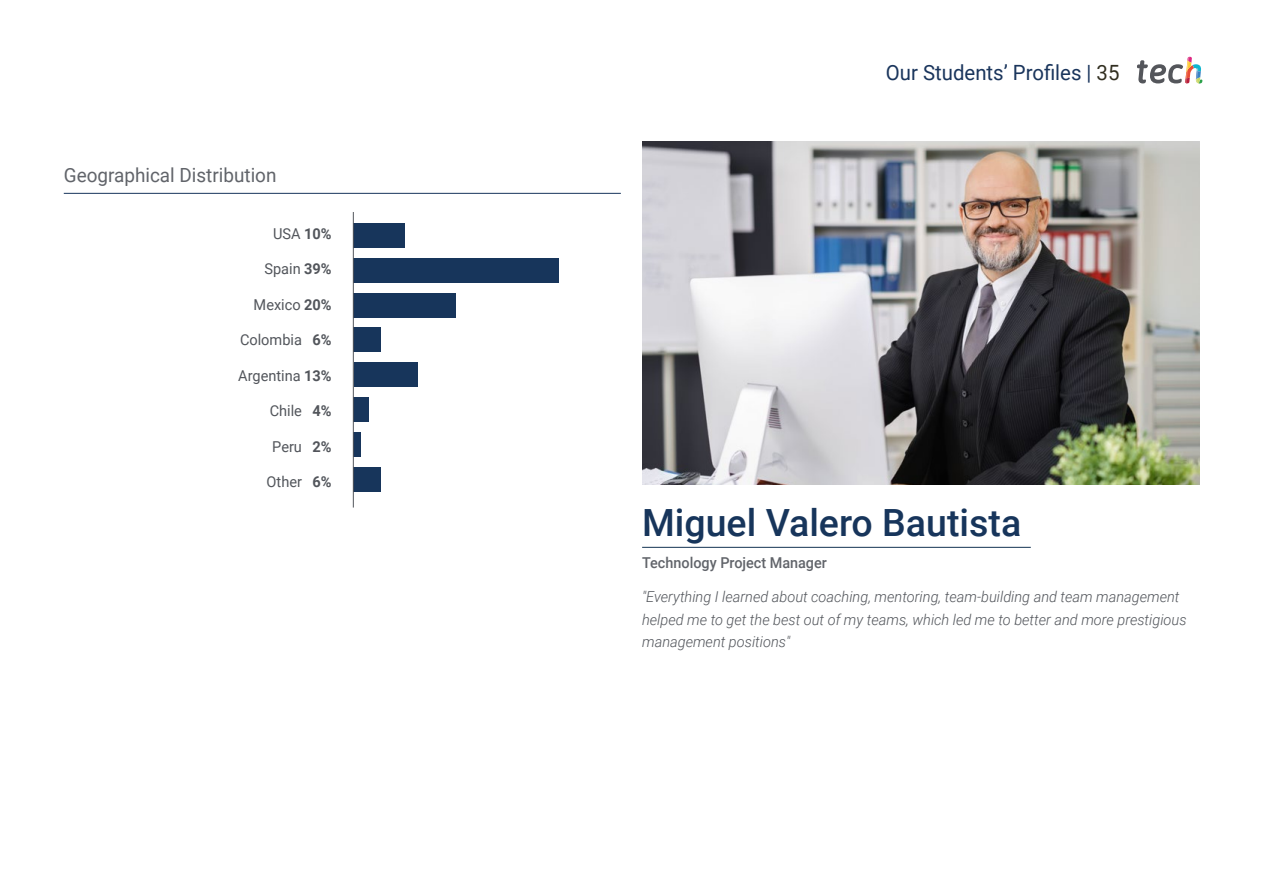
<style>
.page{position:relative;width:1263px;height:893px;background:#fff}
.page>*{position:absolute;margin:0;border:0;box-sizing:border-box;transform-origin:0 0}
.t1{font:500 37.5px "Roboto";color:#17355b}
.t2{font:21px "Roboto";color:#1a355c}
.t3{font:19.5px "Roboto";color:#61646a}
.t4{font:italic 300 15px/22.5px "Roboto";color:#52555b}
.t5{font:15px "Roboto";color:#52555b}
.t6{font:500 15px "Roboto";color:#61646a;scale:.96 1}
.s1{font-weight:700}
.s2{color:#312e20}
</style>
<div class="page">
<svg style="left:1137px;top:57px;width:65px;height:27px"></svg>
<hr style="left:64px;top:193px;width:557px;height:1px;background:#17355b">
<div style="left:353px;top:223px;width:52px;height:25px;background:#17355b"></div>
<div style="left:353px;top:397px;width:16px;height:25px;background:#17355b"></div>
<div style="left:353px;top:258px;width:206px;height:25px;background:#17355b"></div>
<div style="left:353px;top:432px;width:8px;height:25px;background:#17355b"></div>
<div style="left:353px;top:293px;width:103px;height:24px;background:#17355b"></div>
<div style="left:353px;top:467px;width:28px;height:24px;background:#17355b"></div>
<div style="left:353px;top:327px;width:28px;height:25px;background:#17355b"></div>
<div style="left:354px;top:362px;width:63px;height:25px;background:#17355b"></div>
<hr style="left:353px;top:212px;width:1px;height:296px;background:#52555b">
<hr style="left:642px;top:547px;width:389px;height:1px;background:#123352">
<img style="left:642px;top:141px;width:557px;height:343px">
<h3 class="t3" style="left:64px;top:161px;width:214px">Geographical Distribution</h3>
<p class="t5" style="left:273px;top:223px;width:60px">USA <span class="s1">10%</span></p>
<p class="t5" style="left:264px;top:258px;width:69px">Spain <span class="s1">39%</span></p>
<p class="t5" style="left:254px;top:294px;width:80px">Mexico <span class="s1">20%</span></p>
<p class="t5" style="left:240px;top:329px;width:93px">Colombia <span class="s1">6%</span></p>
<p class="t5" style="left:238px;top:365px;width:95px">Argentina <span class="s1">13%</span></p>
<p class="t5" style="left:270px;top:400px;width:63px">Chile <span class="s1">4%</span></p>
<p class="t5" style="left:272px;top:436px;width:61px">Peru <span class="s1">2%</span></p>
<p class="t5" style="left:267px;top:471px;width:67px">Other <span class="s1">6%</span></p>
<h2 class="t2" style="left:886px;top:57px;width:235px">Our Students’ Profiles | <span class="s2">35</span></h2>
<h1 class="t1" style="left:642px;top:496px;width:381px">Miguel Valero Bautista</h1>
<p class="t6" style="left:642px;top:552px;width:194px">Technology Project Manager</p>
<p class="t4" style="left:642px;top:585px;width:546px">"Everything I learned about coaching, mentoring, team-building and team management helped me to get the best out of my teams, which led me to better and more prestigious management positions"</p>
</div>
